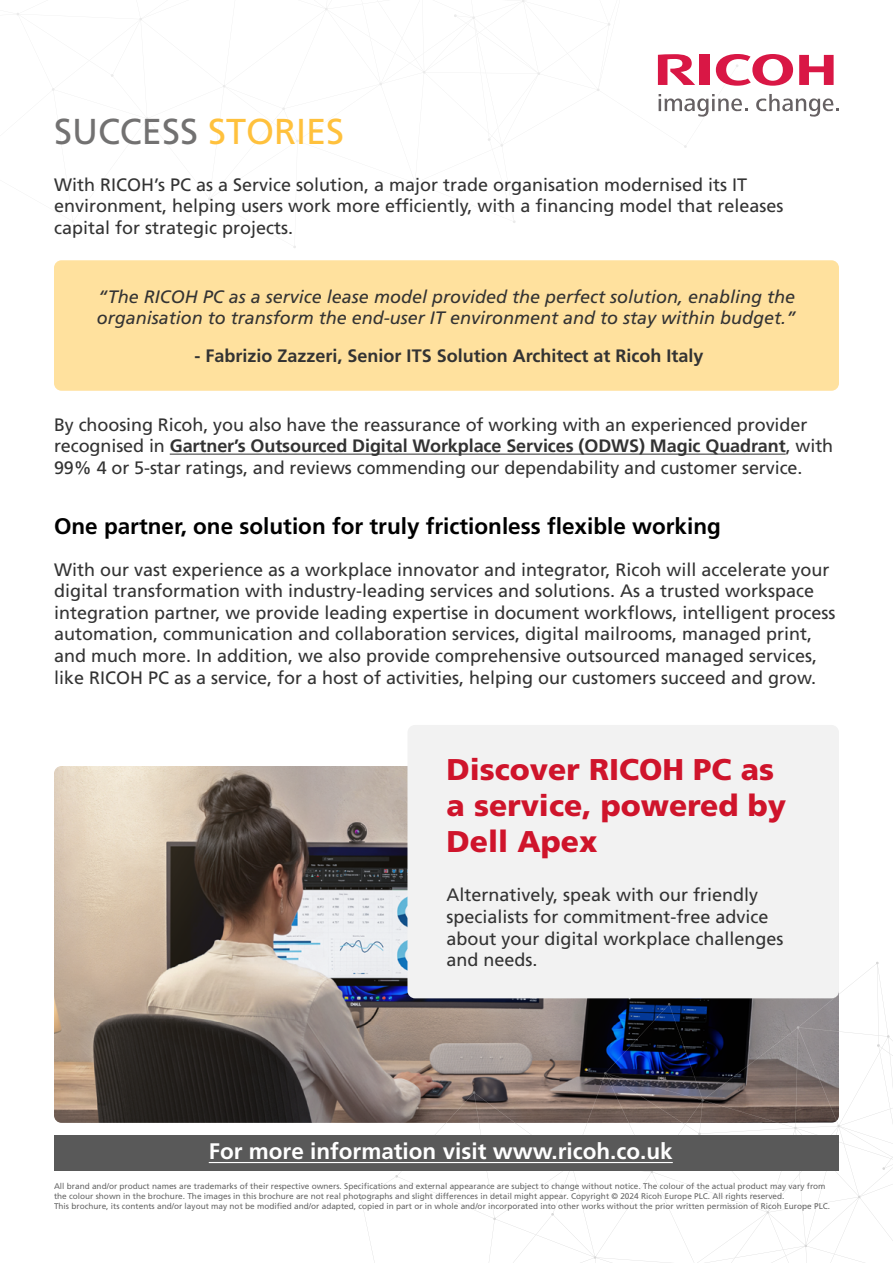
<style>
.page{position:relative;width:893px;height:1263px;background:#fff}
.page>*{position:absolute;margin:0;border:0;box-sizing:border-box;transform-origin:0 0}
.t1{font:36px "Frutiger LT Std";color:#727171}
.t2{font:900 30px/36px "Frutiger LT Std";color:#cf142b}
.t3{font:700 22.5px "Frutiger LT Std";color:#000}
.t4{font:700 22.5px "Frutiger LT Std";color:#fff}
.t5{font:18px/21.6px "Frutiger LT Std";color:#333}
.t6{font:italic 18px/21.6px "Frutiger LT Std";color:#333}
.t7{font:700 18px "Frutiger LT Std";color:#333}
.t8{font:8.25px/9.9px "Frutiger LT Std";color:#333}
.s1{color:#ffc13d}
.s2{font-weight:700}
</style>
<div class="page">
<svg style="left:16px;top:0;width:823px;height:248px"></svg>
<div style="left:54px;top:260px;width:785px;height:131px;background:#ffe19e;border-radius:8px"></div>
<hr style="left:170px;top:454px;width:616px;height:1px;background:#333">
<img style="left:54px;top:766px;width:353px;height:357px">
<svg style="left:360px;top:962px;width:533px;height:301px"></svg>
<div style="left:407px;top:725px;width:432px;height:273px;background:#f2f2f2;border-radius:8px"></div>
<div style="left:54px;top:1135px;width:785px;height:35px;background:#595959"></div>
<hr style="left:209px;top:1162px;width:464px;height:1px;background:#fff">
<h1 class="t1" style="left:54px;top:110px;width:292px">SUCCESS <span class="s1">STORIES</span></h1>
<p class="t5" style="left:54px;top:174px;width:731px">With RICOH’s PC as a Service solution, a major trade organisation modernised its IT environment, helping users work more efficiently, with a financing model that releases capital for strategic projects.</p>
<p class="t6" style="left:97px;top:286px;width:701px">“The RICOH PC as a service lease model provided the perfect solution, enabling the organisation to transform the end-user IT environment and to stay within budget.”</p>
<p class="t7" style="left:195px;top:345px;width:510px">- Fabrizio Zazzeri, Senior ITS Solution Architect at Ricoh Italy</p>
<p class="t5" style="left:54px;top:414px;width:781px">By choosing Ricoh, you also have the reassurance of working with an experienced provider recognised in <span class="s2">Gartner’s Outsourced Digital Workplace Services (ODWS) Magic Quadrant</span>, with<br>99% 4 or 5-star ratings, and reviews commending our dependability and customer service.</p>
<p class="t3" style="left:54px;top:513px;width:668px">One partner, one solution for truly frictionless flexible working</p>
<p class="t5" style="left:54px;top:559px;width:783px">With our vast experience as a workplace innovator and integrator, Ricoh will accelerate your digital transformation with industry-leading services and solutions. As a trusted workspace integration partner, we provide leading expertise in document workflows, intelligent process automation, communication and collaboration services, digital mailrooms, managed print, and much more. In addition, we also provide comprehensive outsourced managed services, like RICOH PC as a service, for a host of activities, helping our customers succeed and grow.</p>
<h2 class="t2" style="left:446px;top:751px;width:341px">Discover RICOH PC as a service, powered by<br>Dell Apex</h2>
<p class="t5" style="left:446px;top:884px;width:339px">Alternatively, speak with our friendly specialists for commitment-free advice about your digital workplace challenges and needs.</p>
<p class="t4" style="left:209px;top:1137px;width:465px">For more information visit www.ricoh.co.uk</p>
<p class="t8" style="left:54px;top:1181px;width:778px">All brand and/or product names are trademarks of their respective owners. Specifications and external appearance are subject to change without notice. The colour of the actual product may vary from the colour shown in the brochure. The images in this brochure are not real photographs and slight differences in detail might appear. Copyright © 2024 Ricoh Europe PLC. All rights reserved.<br>This brochure, its contents and/or layout may not be modified and/or adapted, copied in part or in whole and/or incorporated into other works without the prior written permission of Ricoh Europe PLC.</p>
</div>
